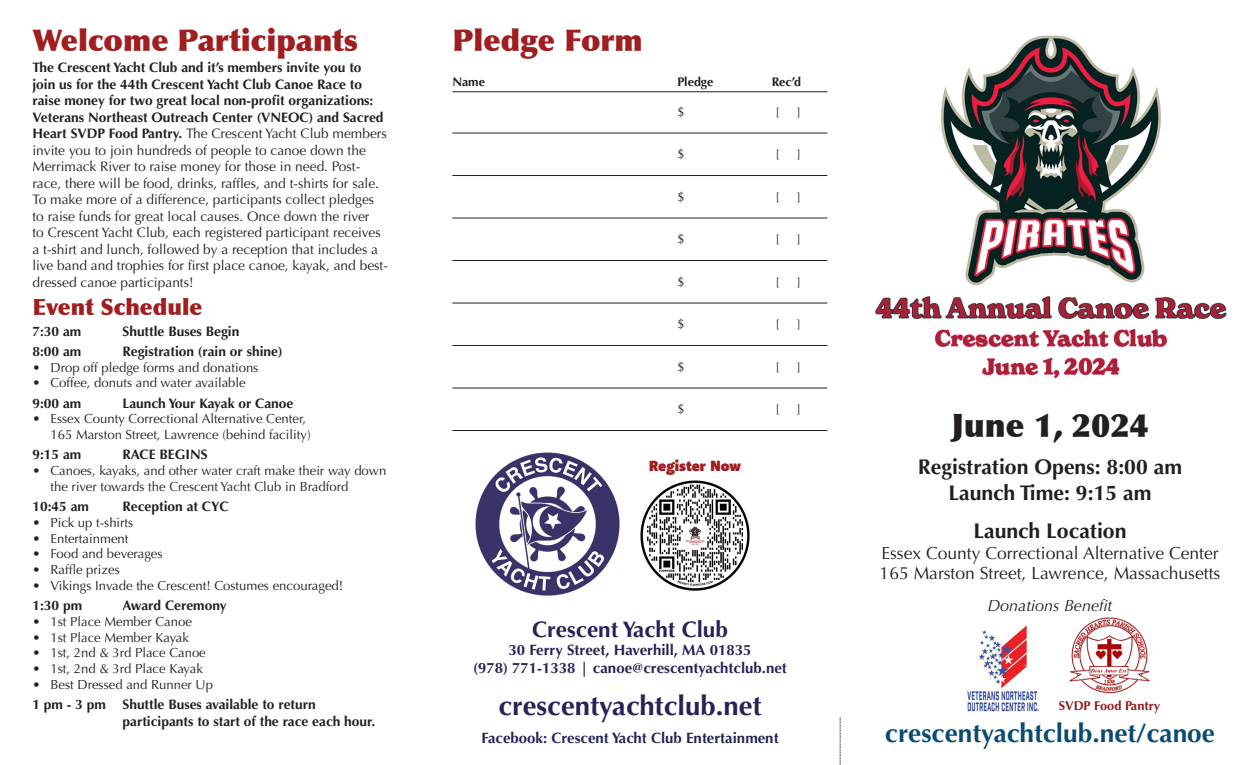
<style>
.page{position:relative;width:1260px;height:765px;background:#fff}
.page>*{position:absolute;margin:0;border:0;box-sizing:border-box;transform-origin:0 0}
.tri_body_copy{font:900 32.5px "Optima";color:#231f20}
.t1{font:900 30px "Optima";color:#a01d20}
.body_copy{font:700 27.5px "Optima";color:#262357}
.Body_Copy{font:700 26.25px "Optima";color:#094b73}
.body_copy-2{font:700 22.5px "Optima";color:#262357}
.t2{font:900 22.5px "Optima";color:#a01d20}
.tri_body_copy-2{font:700 21.25px "Optima";color:#231f20}
.tri_body_copy-3{font:17.5px "Optima";color:#231f20}
.tri_body_copy-4{font:italic 16.25px "Optima";color:#231f20}
.body_copy-3{font:700 15px "Optima";color:#262357}
.t3{font:900 15px "Akagi Pro";color:#a01d20}
.tri_body_copy-5{font:13.75px/16.5px "Optima";color:#231f20}
.Body_Copy-2{font:700 13.75px/16.5px "Optima";color:#231f20}
.Bullets{font:13.12px/15.8px "Optima";color:#231f20}
.tri_body_copy-6{font:700 12.75px "Optima";color:#8f181b}
.t4{font:12.5px "Optima";color:#231f20}
.t5{font:700 12.5px "Optima";color:#231f20}
.s1{font-weight:700}
</style>
<div class="page">
<hr style="left:452px;top:91px;width:375px;height:1px;background:#231f20">
<hr style="left:452px;top:133px;width:375px;height:1px;background:#231f20">
<hr style="left:452px;top:175px;width:375px;height:1px;background:#231f20">
<hr style="left:452px;top:218px;width:375px;height:1px;background:#231f20">
<hr style="left:452px;top:260px;width:375px;height:1px;background:#231f20">
<hr style="left:452px;top:303px;width:375px;height:1px;background:#231f20">
<hr style="left:452px;top:345px;width:375px;height:1px;background:#231f20">
<hr style="left:452px;top:388px;width:375px;height:1px;background:#231f20">
<hr style="left:452px;top:430px;width:375px;height:1px;background:#231f20">
<img style="left:875px;top:35px;width:352px;height:344px">
<img style="left:475px;top:451px;width:145px;height:146px;border-radius:73px">
<img style="left:638px;top:478px;width:114px;height:114px;border-radius:57px">
<svg style="left:840px;top:717px;width:1px;height:48px"></svg>
<img style="left:967px;top:626px;width:73px;height:88px">
<img style="left:1069px;top:617px;width:81px;height:77px">
<p class="t1" style="left:32px;top:23px;width:327px">Welcome Participants</p>
<p class="tri_body_copy-5" style="left:32px;top:60px;width:357px"><span class="s1">The Crescent Yacht Club and it’s members invite you to<br>join us for the 44th Crescent Yacht Club Canoe Race to raise money for two great local non-profit organizations:<br>Veterans Northeast Outreach Center (VNEOC) and Sacred Heart SVDP Food Pantry.</span> The Crescent Yacht Club members invite you to join hundreds of people to canoe down the Merrimack River to raise money for those in need. Post&shy;race, there will be food, drinks, raffles, and t-shirts for sale.<br>To make more of a difference, participants collect pledges to raise funds for great local causes. Once down the river<br>to Crescent Yacht Club, each registered participant receives a t-shirt and lunch, followed by a reception that includes a live band and trophies for first place canoe, kayak, and best&shy;dressed canoe participants!</p>
<p class="t2" style="left:32px;top:294px;width:171px">Event Schedule</p>
<p class="Body_Copy-2" style="left:32px;top:323px;width:50px">7:30 am</p>
<p class="Body_Copy-2" style="left:122px;top:323px;width:118px">Shuttle Buses Begin</p>
<p class="Body_Copy-2" style="left:32px;top:343px;width:50px">8:00 am</p>
<p class="Body_Copy-2" style="left:122px;top:343px;width:162px">Registration (rain or shine)</p>
<p class="Bullets" style="left:32px;top:360px;width:227px">• Drop off pledge forms and donations</p>
<p class="Bullets" style="left:32px;top:375px;width:215px">• Coffee, donuts and water available</p>
<p class="Body_Copy-2" style="left:32px;top:395px;width:50px">9:00 am</p>
<p class="Body_Copy-2" style="left:122px;top:395px;width:172px">Launch Your Kayak or Canoe</p>
<p class="Bullets" style="left:51px;top:411px;width:262px;text-indent:-18px">• Essex County Correctional Alternative Center,<br>165 Marston Street, Lawrence (behind facility)</p>
<p class="Body_Copy-2" style="left:32px;top:447px;width:50px">9:15 am</p>
<p class="Body_Copy-2" style="left:122px;top:447px;width:87px">RACE BEGINS</p>
<p class="Bullets" style="left:51px;top:463px;width:337px;text-indent:-18px">• Canoes, kayaks, and other water craft make their way down the river towards the Crescent Yacht Club in Bradford</p>
<p class="Body_Copy-2" style="left:32px;top:498px;width:58px">10:45 am</p>
<p class="Body_Copy-2" style="left:122px;top:498px;width:108px">Reception at CYC</p>
<p class="Bullets" style="left:32px;top:515px;width:102px">• Pick up t-shirts</p>
<p class="Bullets" style="left:32px;top:531px;width:98px">• Entertainment</p>
<p class="Bullets" style="left:32px;top:546px;width:132px">• Food and beverages</p>
<p class="Bullets" style="left:32px;top:562px;width:89px">• Raffle prizes</p>
<p class="Bullets" style="left:32px;top:578px;width:312px">• Vikings Invade the Crescent! Costumes encouraged!</p>
<p class="Body_Copy-2" style="left:32px;top:597px;width:51px">1:30 pm</p>
<p class="Body_Copy-2" style="left:122px;top:597px;width:106px">Award Ceremony</p>
<p class="Bullets" style="left:32px;top:614px;width:161px">• 1st Place Member Canoe</p>
<p class="Bullets" style="left:32px;top:630px;width:158px">• 1st Place Member Kayak</p>
<p class="Bullets" style="left:32px;top:645px;width:175px">• 1st, 2nd &amp; 3rd Place Canoe</p>
<p class="Bullets" style="left:32px;top:661px;width:172px">• 1st, 2nd &amp; 3rd Place Kayak</p>
<p class="Bullets" style="left:32px;top:677px;width:182px">• Best Dressed and Runner Up</p>
<p class="Body_Copy-2" style="left:122px;top:696px;width:254px;text-indent:-90px">1 pm - 3 pm Shuttle Buses available to return participants to start of the race each hour.</p>
<p class="t1" style="left:452px;top:23px;width:192px">Pledge Form</p>
<p class="t5" style="left:452px;top:74px;width:34px">Name</p>
<p class="t5" style="left:677px;top:74px;width:38px">Pledge</p>
<p class="t5" style="left:772px;top:74px;width:31px">Rec’d</p>
<p class="t4" style="left:677px;top:104px;width:8px">$</p>
<p class="t4" style="left:775px;top:104px;width:6px">[</p>
<p class="t4" style="left:797px;top:104px;width:6px">]</p>
<p class="t4" style="left:677px;top:147px;width:8px">$</p>
<p class="t4" style="left:775px;top:147px;width:6px">[</p>
<p class="t4" style="left:797px;top:147px;width:6px">]</p>
<p class="t4" style="left:677px;top:189px;width:8px">$</p>
<p class="t4" style="left:775px;top:189px;width:6px">[</p>
<p class="t4" style="left:797px;top:189px;width:6px">]</p>
<p class="t4" style="left:677px;top:232px;width:8px">$</p>
<p class="t4" style="left:775px;top:232px;width:6px">[</p>
<p class="t4" style="left:797px;top:232px;width:6px">]</p>
<p class="t4" style="left:677px;top:274px;width:8px">$</p>
<p class="t4" style="left:775px;top:274px;width:6px">[</p>
<p class="t4" style="left:797px;top:274px;width:6px">]</p>
<p class="t4" style="left:677px;top:317px;width:8px">$</p>
<p class="t4" style="left:775px;top:317px;width:6px">[</p>
<p class="t4" style="left:797px;top:317px;width:6px">]</p>
<p class="t4" style="left:677px;top:359px;width:8px">$</p>
<p class="t4" style="left:775px;top:359px;width:6px">[</p>
<p class="t4" style="left:797px;top:359px;width:6px">]</p>
<p class="t4" style="left:677px;top:402px;width:8px">$</p>
<p class="t4" style="left:775px;top:402px;width:6px">[</p>
<p class="t4" style="left:797px;top:402px;width:6px">]</p>
<p class="t3" style="left:649px;top:457px;width:93px">Register Now</p>
<p class="body_copy-2" style="left:532px;top:616px;width:197px">Crescent Yacht Club</p>
<p class="body_copy-3" style="left:509px;top:641px;width:244px">30 Ferry Street, Haverhill, MA 01835</p>
<p class="body_copy-3" style="left:473px;top:659px;width:315px">(978) 771-1338 | canoe@crescentyachtclub.net</p>
<p class="body_copy" style="left:498px;top:690px;width:265px">crescentyachtclub.net</p>
<p class="body_copy-3" style="left:481px;top:729px;width:299px">Facebook: Crescent Yacht Club Entertainment</p>
<p class="tri_body_copy" style="left:951px;top:406px;width:199px">June 1, 2024</p>
<p class="tri_body_copy-2" style="left:918px;top:455px;width:266px">Registration Opens: 8:00 am</p>
<p class="tri_body_copy-2" style="left:948px;top:480px;width:205px">Launch Time: 9:15 am</p>
<p class="tri_body_copy-2" style="left:973px;top:518px;width:155px">Launch Location</p>
<p class="tri_body_copy-3" style="left:881px;top:542px;width:339px">Essex County Correctional Alternative Center</p>
<p class="tri_body_copy-3" style="left:880px;top:563px;width:342px">165 Marston Street, Lawrence, Massachusetts</p>
<p class="tri_body_copy-4" style="left:988px;top:596px;width:126px">Donations Benefit</p>
<p class="tri_body_copy-6" style="left:1059px;top:698px;width:103px">SVDP Food Pantry</p>
<p class="Body_Copy" style="left:885px;top:717px;width:332px">crescentyachtclub.net/canoe</p>
</div>
